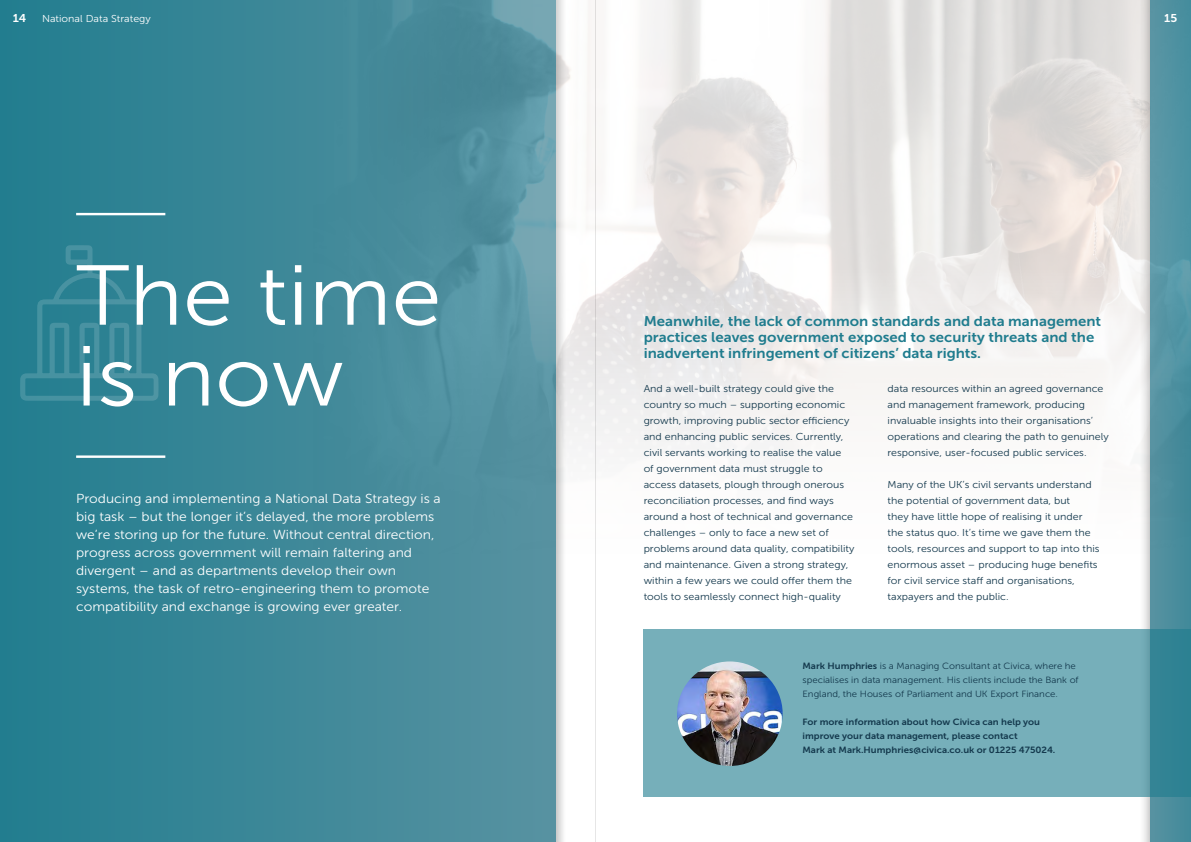
<style>
.page{position:relative;width:1191px;height:842px;background:#fff}
.page>*{position:absolute;margin:0;border:0;box-sizing:border-box;transform-origin:0 0}
.t1{font:84.7px/80.8px "Museo Sans 300";color:#fff;scale:1.07 1}
.t2{font:14px/16px "Museo Sans 700";color:#1f7c8e;scale:1.07 1}
.t3{font:13px/18px "Museo Sans 300";color:#fff;scale:1.07 1}
.t4{font:11.3px "Museo Sans 700";color:#fff;scale:1.07 1}
.t5{font:10px/16px "Museo Sans 300";color:#14394d;scale:1.07 1}
.t6{font:10px "Museo Sans 300";color:#fff;scale:1.07 1}
.t7{font:9px/14px "Museo Sans 300";color:#14394d;scale:1.07 1}
.t8{font:9px/14px "Museo Sans 700";color:#14394d;scale:1.07 1}
.s1{font-family:"Museo Sans 700"}
</style>
<div class="page">
<div style="left:0;top:0;width:555px;height:842px;background:linear-gradient(to right,#227d8f,#5892a1)"></div>
<div style="left:1150px;top:0;width:41px;height:842px;background:#4d8e9d"></div>
<img style="left:275px;top:0;width:916px;height:611px">
<svg style="left:643px;top:629px;width:548px;height:167px;background:#6fabb6"></svg>
<img style="left:677px;top:661px;width:105px;height:105px">
<hr style="left:76px;top:455px;width:89px;height:3px;background:#fff">
<hr style="left:76px;top:213px;width:89px;height:2px;background:#fff">
<svg style="left:19px;top:244px;width:140px;height:158px;background:#318495"></svg>
<hr style="left:595px;top:0;width:1px;height:842px;background:#000">
<p class="t4" style="left:13px;top:12px;width:14px">14</p>
<p class="t6" style="left:42px;top:13px;width:103px">National Data Strategy</p>
<h1 class="t1" style="left:76px;top:256px;width:343px">The time is now</h1>
<p class="t3" style="left:76px;top:490px;width:342px">Producing and implementing a National Data Strategy is a big task – but the longer it’s delayed, the more problems we’re storing up for the future. Without central direction, progress across government will remain faltering and divergent – and as departments develop their own systems, the task of retro-engineering them to promote compatibility and exchange is growing ever greater.</p>
<p class="t4" style="left:1164px;top:12px;width:14px">15</p>
<h2 class="t2" style="left:643px;top:313px;width:429px">Meanwhile, the lack of common standards and data management practices leaves government exposed to security threats and the inadvertent infringement of citizens’ data rights.</h2>
<p class="t5" style="left:887px;top:381px;width:208px">data resources within an agreed governance and management framework, producing invaluable insights into their organisations’ operations and clearing the path to genuinely responsive, user-focused public services.</p>
<p class="t5" style="left:887px;top:477px;width:200px">Many of the UK’s civil servants understand the potential of government data, but<br>they have little hope of realising it under the status quo. It’s time we gave them the tools, resources and support to tap into this enormous asset – producing huge benefits for civil service staff and organisations, taxpayers and the public.</p>
<p class="t5" style="left:643px;top:381px;width:198px">And a well-built strategy could give the country so much – supporting economic growth, improving public sector efficiency and enhancing public services. Currently, civil servants working to realise the value<br>of government data must struggle to access datasets, plough through onerous reconciliation processes, and find ways around a host of technical and governance challenges – only to face a new set of problems around data quality, compatibility and maintenance. Given a strong strategy, within a few years we could offer them the tools to seamlessly connect high-quality</p>
<p class="t7" style="left:802px;top:659px;width:260px"><span class="s1">Mark Humphries</span> is a Managing Consultant at Civica, where he specialises in data management. His clients include the Bank of<br>England, the Houses of Parliament and UK Export Finance.</p>
<p class="t8" style="left:802px;top:715px;width:238px">For more information about how Civica can help you improve your data management, please contact<br>Mark at Mark.Humphries@civica.co.uk or 01225 475024.</p>
</div>
